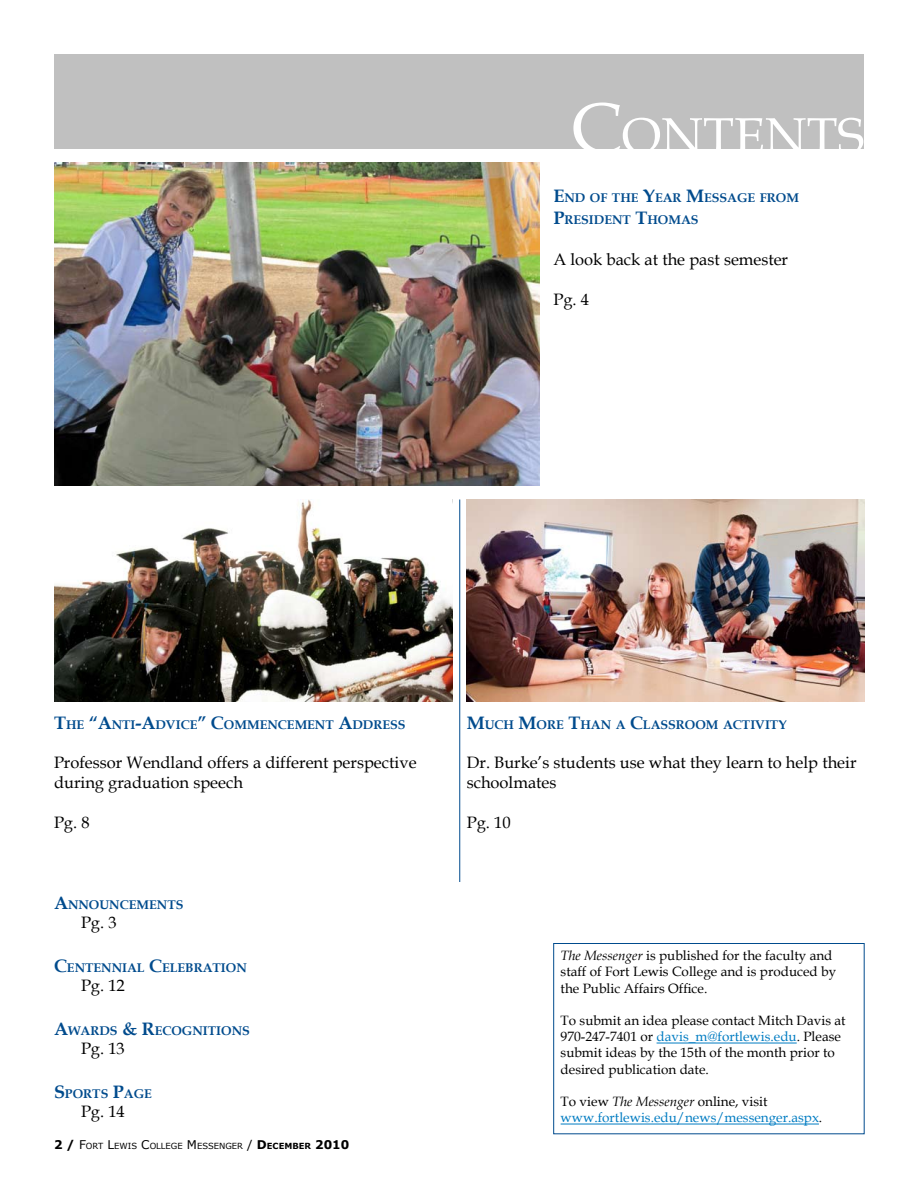
<style>
.page{position:relative;width:918px;height:1188px;background:#fff}
.page>*{position:absolute;margin:0;border:0;box-sizing:border-box;transform-origin:0 0}
.t1{font:50.4px "Book Antiqua";color:#fff}
.t2{font:16.5px/19.8px "Book Antiqua";color:#000}
.t3{font:13.5px/16.2px "Book Antiqua";color:#000}
.t4{font:13.5px/16.2px "Book Antiqua";color:#007cc2}
.t5{font:700 12.6px/21.6px "Book Antiqua";color:#004b8d}
.t6{font:8.4px "Verdana";color:#000}
.s1{font-size:72px}
.s2{font-size:18px}
.s3{font-weight:700;font-size:12px}
.s4{font-size:12px}
.s5{font-weight:700}
.s6{font-style:italic}
.s7{color:#007cc2}
.s8{color:#000}
.s9{font-style:italic;color:#000}
</style>
<div class="page">
<hr style="left:459px;top:500px;width:1px;height:382px;background:#004b8d">
<hr style="left:657px;top:1043px;width:140px;height:1px;background:#007cc2">
<hr style="left:561px;top:1124px;width:258px;height:1px;background:#007cc2">
<div style="left:554px;top:943px;width:310px;height:191px;border:1px solid #004b8d"></div>
<div style="left:54px;top:54px;width:810px;height:94px;background:#c0c0c0"></div>
<img style="left:54px;top:162px;width:486px;height:324px">
<img style="left:54px;top:500px;width:398px;height:202px">
<img style="left:467px;top:500px;width:398px;height:202px">
<h1 class="t1" style="left:571px;top:101px;width:294px"><span class="s1">C</span>ontents</h1>
<p class="t5" style="left:554px;top:187px;width:247px"><span class="s2">E</span>ND OF THE <span class="s2">Y</span>EAR <span class="s2">M</span>ESSAGE FROM<br><span class="s2">P</span>RESIDENT <span class="s2">T</span>HOMAS</p>
<p class="t2" style="left:554px;top:249px;width:236px">A look back at the past semester</p>
<p class="t2" style="left:554px;top:289px;width:37px">Pg. 4</p>
<p class="t5" style="left:54px;top:713px;width:345px"><span class="s2">T</span>HE <span class="s2">“A</span>NTI<span class="s2">-A</span>DVICE<span class="s2">” C</span>OMMENCEMENT <span class="s2">A</span>DDRESS</p>
<p class="t2" style="left:54px;top:752px;width:364px">Professor Wendland offers a different perspective during graduation speech</p>
<p class="t2" style="left:54px;top:812px;width:37px">Pg. 8</p>
<p class="t5" style="left:54px;top:893px;width:130px"><span class="s2">A</span>NNOUNCEMENTS</p>
<p class="t2" style="left:81px;top:912px;width:37px">Pg. 3</p>
<p class="t5" style="left:54px;top:956px;width:194px"><span class="s2">C</span>ENTENNIAL <span class="s2">C</span>ELEBRATION</p>
<p class="t2" style="left:81px;top:975px;width:45px">Pg. 12</p>
<p class="t5" style="left:54px;top:1019px;width:188px"><span class="s2">A</span>WARDS <span class="s2">&amp; R</span>ECOGNITIONS</p>
<p class="t2" style="left:81px;top:1038px;width:45px">Pg. 13</p>
<p class="t5" style="left:54px;top:1082px;width:99px"><span class="s2">S</span>PORTS <span class="s2">P</span>AGE</p>
<p class="t2" style="left:81px;top:1101px;width:45px">Pg. 14</p>
<p class="t6" style="left:67px;top:1141px;width:284px"><span class="s3">/</span> <span class="s4">F</span>ORT <span class="s4">L</span>EWIS <span class="s4">C</span>OLLEGE <span class="s4">M</span>ESSENGER <span class="s4">/</span> <span class="s3">D</span><span class="s5">ECEMBER</span> <span class="s3">2010</span></p>
<p class="t5" style="left:467px;top:713px;width:322px"><span class="s2">M</span>UCH <span class="s2">M</span>ORE <span class="s2">T</span>HAN A <span class="s2">C</span>LASSROOM ACTIVITY</p>
<p class="t2" style="left:467px;top:752px;width:391px">Dr. Burke’s students use what they learn to help their schoolmates</p>
<p class="t2" style="left:467px;top:812px;width:45px">Pg. 10</p>
<p class="t3" style="left:561px;top:947px;width:277px"><span class="s6">The Messenger</span> is published for the faculty and staff of Fort Lewis College and is produced by the Public Affairs Office.</p>
<p class="t3" style="left:561px;top:1012px;width:287px">To submit an idea please contact Mitch Davis at 970-247-7401 or <span class="s7">davis_m@fortlewis.edu</span>. Please submit ideas by the 15th of the month prior to desired publication date.</p>
<p class="t4" style="left:561px;top:1093px;width:263px"><span class="s8">To view</span> <span class="s9">The Messenger</span> <span class="s8">online, visit </span>www.fortlewis.edu/news/messenger.aspx<span class="s8">.</span></p>
</div>
